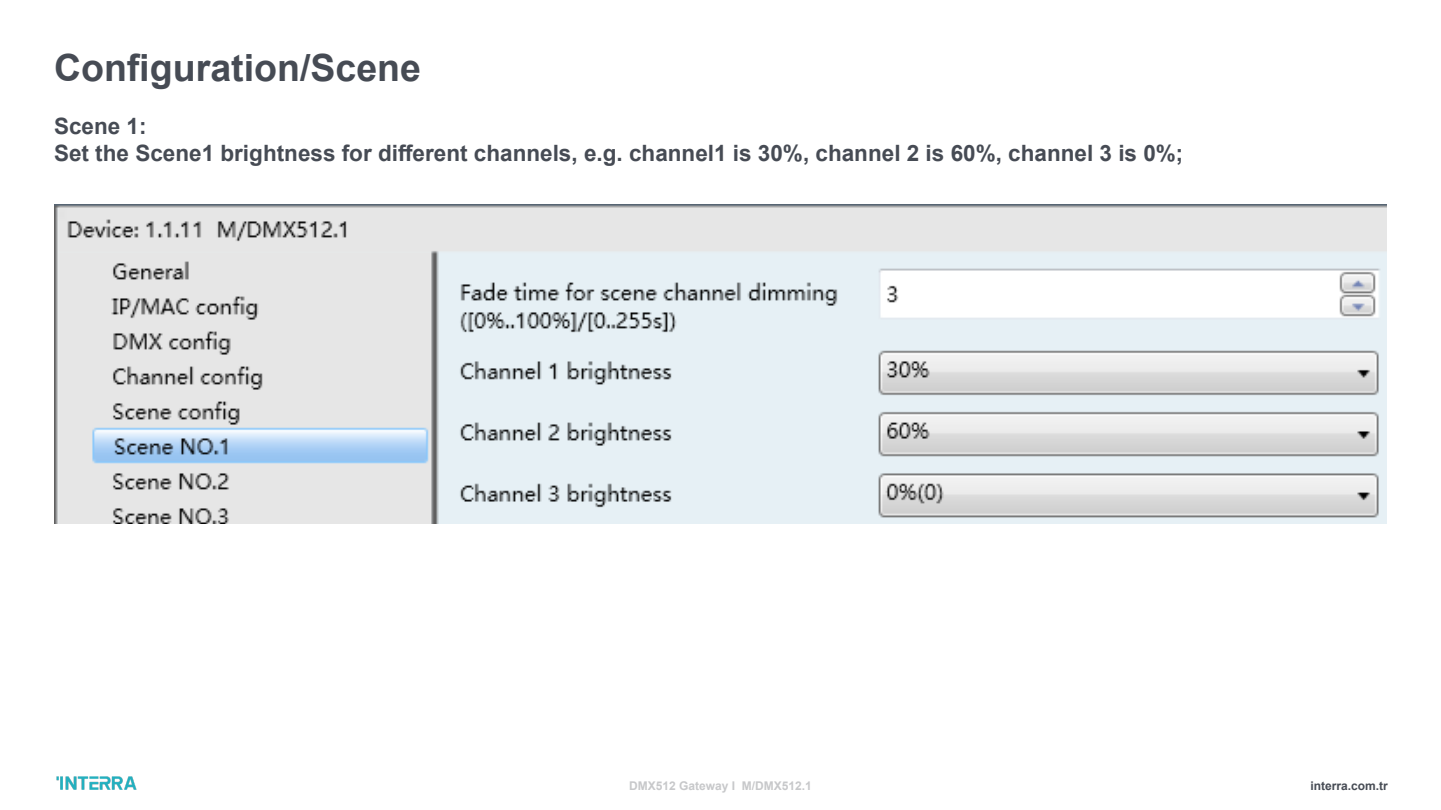
<style>
.page{position:relative;width:1441px;height:810px;background:#fff}
.page>*{position:absolute;margin:0;border:0;box-sizing:border-box;transform-origin:0 0}
.t1{font:700 37.5px "Arial";color:#464b54}
.t2{font:700 22.5px "Arial";color:#464b54}
.t3{font:700 12px "Arial";color:#c7c8ca}
.t4{font:700 12px "Arial";color:#464b54}
</style>
<div class="page">
<img style="left:57px;top:776px;width:80px;height:14px">
<img style="left:54px;top:205px;width:1332px;height:319px">
<p class="t1" style="left:54px;top:42px;width:368px">Configuration/Scene</p>
<p class="t2" style="left:54px;top:111px;width:94px">Scene 1:</p>
<p class="t2" style="left:54px;top:138px;width:1130px">Set the Scene1 brightness for different channels, e.g. channel1 is 30%, channel 2 is 60%, channel 3 is 0%;</p>
<p class="t3" style="left:629px;top:777px;width:184px">DMX512 Gateway I M/DMX512.1</p>
<p class="t4" style="left:1310px;top:777px;width:79px">interra.com.tr</p>
</div>
